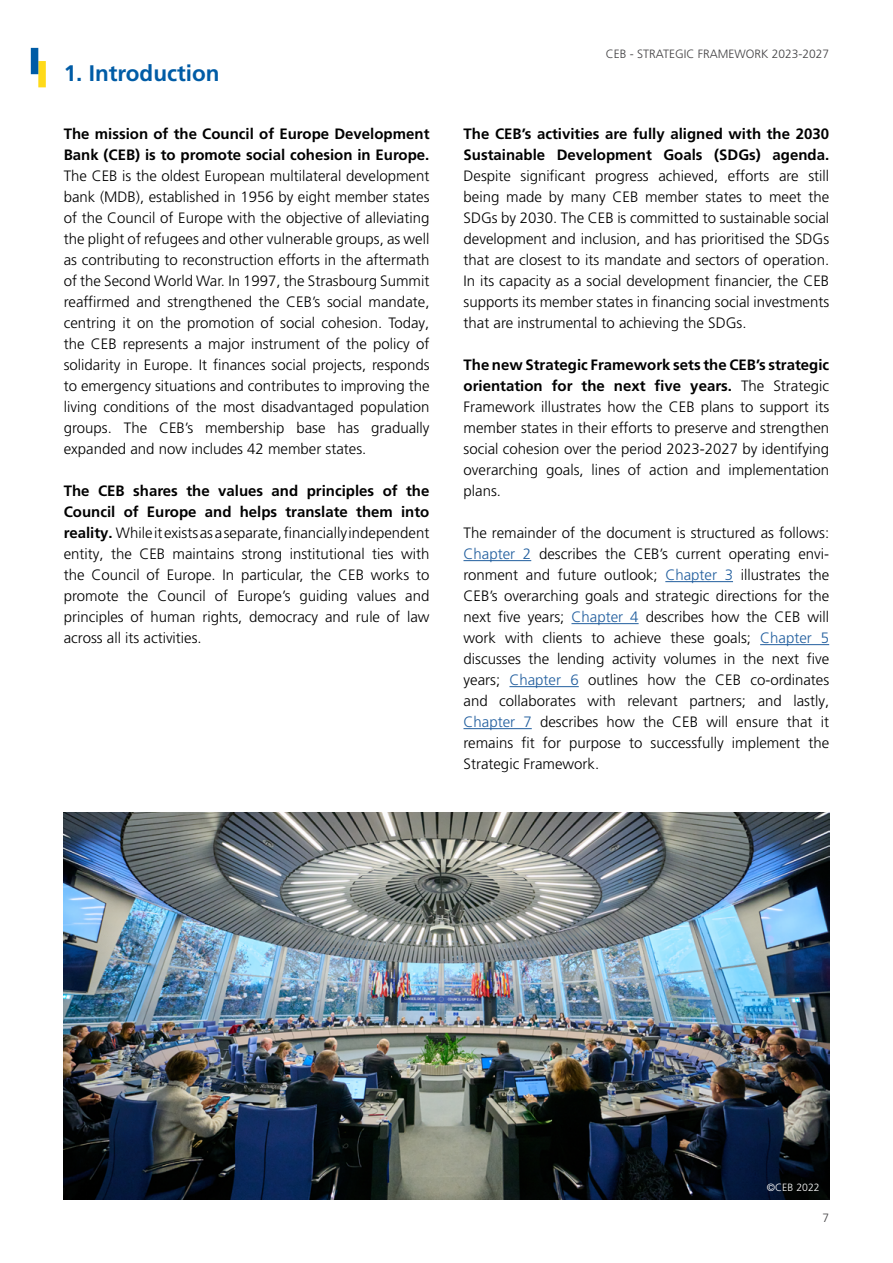
<style>
.page{position:relative;width:893px;height:1263px;background:#fff}
.page>*{position:absolute;margin:0;border:0;box-sizing:border-box;transform-origin:0 0}
.t1{font:700 22.5px "Frutiger LT Pro";color:#005ca6}
.t2{font:300 15px/21px "Frutiger LT Pro";color:#000;text-align:justify}
.t3{font:700 15px/21px "Frutiger LT Pro";color:#000}
.t4{font:300 12px "Frutiger LT Pro";color:#414042}
.t5{font:300 10.5px "Frutiger LT Pro";color:#fff}
.s1{font-weight:700}
.s2{color:#215e9e}
</style>
<div class="page">
<hr style="left:463px;top:560px;width:68px;height:1px;background:#215e9e">
<hr style="left:665px;top:581px;width:68px;height:1px;background:#215e9e">
<hr style="left:571px;top:623px;width:68px;height:1px;background:#215e9e">
<hr style="left:760px;top:644px;width:69px;height:1px;background:#215e9e">
<hr style="left:509px;top:686px;width:70px;height:1px;background:#215e9e">
<hr style="left:463px;top:728px;width:69px;height:1px;background:#215e9e">
<div style="left:38px;top:61px;width:8px;height:26px;background:#ffda19"></div>
<div style="left:31px;top:48px;width:7px;height:26px;background:#005ca6"></div>
<img style="left:64px;top:812px;width:765px;height:387px">
<h1 class="t1" style="left:64px;top:60px;width:157px">1. Introduction</h1>
<p class="t3" style="left:64px;top:123px;width:367px">The mission of the Council of Europe Development<br>Bank (CEB) is to promote social cohesion in Europe.</p>
<p class="t2" style="left:64px;top:165px;width:367px">The CEB is the oldest European multilateral development bank (MDB), established in 1956 by eight member states of the Council of Europe with the objective of alleviating the plight of refugees and other vulnerable groups, as well as contributing to reconstruction efforts in the aftermath of the Second World War. In 1997, the Strasbourg Summit reaffirmed and strengthened the CEB’s social mandate, centring it on the promotion of social cohesion. Today, the CEB represents a major instrument of the policy of solidarity in Europe. It finances social projects, responds to emergency situations and contributes to improving the living conditions of the most disadvantaged population groups. The CEB’s membership base has gradually expanded and now includes 42 member states.</p>
<p class="t2" style="left:64px;top:480px;width:367px"><span class="s1">The CEB shares the values and principles of the Council of Europe and helps translate them into reality.</span> While it exists as a separate, financially independent entity, the CEB maintains strong institutional ties with the Council of Europe. In particular, the CEB works to promote the Council of Europe’s guiding values and principles of human rights, democracy and rule of law across all its activities.</p>
<p class="t4" style="left:606px;top:47px;width:225px">CEB - STRATEGIC FRAMEWORK 2023-2027</p>
<p class="t3" style="left:463px;top:123px;width:367px">The CEB’s activities are fully aligned with the 2030<br>Sustainable Development Goals (SDGs) agenda.</p>
<p class="t2" style="left:463px;top:165px;width:367px">Despite significant progress achieved, efforts are still being made by many CEB member states to meet the SDGs by 2030. The CEB is committed to sustainable social development and inclusion, and has prioritised the SDGs that are closest to its mandate and sectors of operation.<br>In its capacity as a social development financier, the CEB supports its member states in financing social investments that are instrumental to achieving the SDGs.</p>
<p class="t2" style="left:463px;top:354px;width:367px"><span class="s1">The new Strategic Framework sets the CEB’s strategic orientation for the next five years.</span> The Strategic Framework illustrates how the CEB plans to support its member states in their efforts to preserve and strengthen social cohesion over the period 2023-2027 by identifying overarching goals, lines of action and implementation plans.</p>
<p class="t2" style="left:463px;top:522px;width:367px">The remainder of the document is structured as follows:<br><span class="s2">Chapter 2</span> describes the CEB’s current operating envi&shy;ronment and future outlook; <span class="s2">Chapter 3</span> illustrates the CEB’s overarching goals and strategic directions for the next five years; <span class="s2">Chapter 4</span> describes how the CEB will work with clients to achieve these goals; <span class="s2">Chapter 5 </span>discusses the lending activity volumes in the next five years; <span class="s2">Chapter 6</span> outlines how the CEB co-ordinates and collaborates with relevant partners; and lastly, <span class="s2">Chapter 7</span> describes how the CEB will ensure that it remains fit for purpose to successfully implement the Strategic Framework.</p>
<p class="t5" style="left:767px;top:1181px;width:54px">©CEB 2022</p>
<p class="t4" style="left:822px;top:1210px;width:8px">7</p>
</div>
